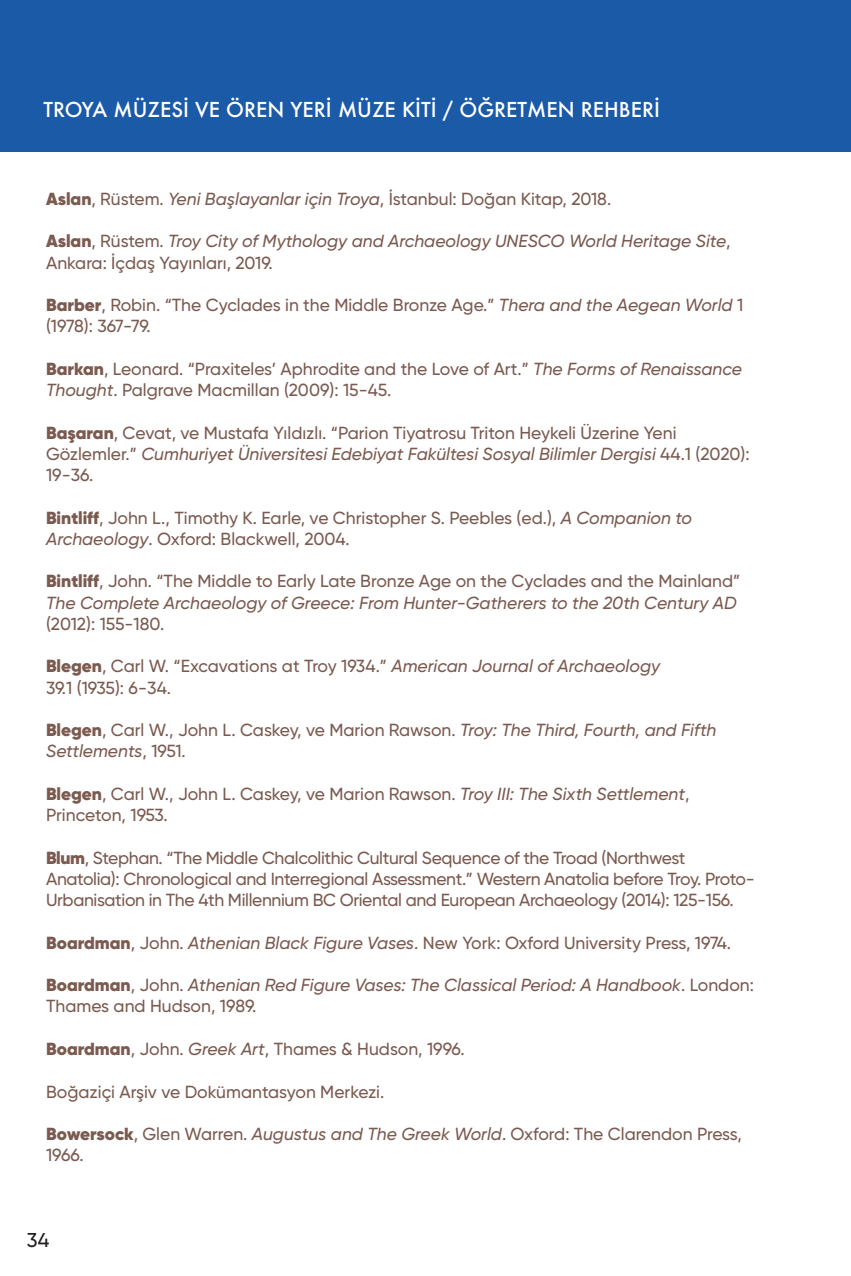
<style>
.page{position:relative;width:851px;height:1276px;background:#fff}
.page>*{position:absolute;margin:0;border:0;box-sizing:border-box;transform-origin:0 0}
.t1{font:500 20px "Futura";color:#fff}
.t2{font:500 20px "Gilroy";color:#231f20}
.t3{font:500 17.5px/21.2px "Gilroy";letter-spacing:-.01em;color:#7b5a50}
.t4{font:italic 500 17.5px/21.2px "Gilroy";color:#7b5a50}
.s1{font-weight:900}
.s2{font-style:italic}
.s3{font-weight:900;font-style:normal}
.s4{font-style:normal}
</style>
<div class="page">
<div style="left:0;top:0;width:850px;height:152px;background:#1a5aa7"></div>
<p class="t1" style="left:44px;top:96px;width:618px">TROYA MÜZESİ VE ÖREN YERİ MÜZE KİTİ / ÖĞRETMEN REHBERİ</p>
<p class="t3" style="left:46px;top:188px;width:566px"><span class="s1">Aslan</span>, Rüstem. <span class="s2">Yeni Başlayanlar için Troya</span>, İstanbul: Doğan Kitap, 2018.</p>
<p class="t4" style="left:46px;top:230px;width:686px"><span class="s3">Aslan</span><span class="s4">, Rüstem.</span> Troy City of Mythology and Archaeology UNESCO World Heritage Site<span class="s4">,<br>Ankara: İçdaş Yayınları, 2019.</span></p>
<p class="t3" style="left:46px;top:294px;width:698px"><span class="s1">Barber</span>, Robin. “The Cyclades in the Middle Bronze Age.” <span class="s2">Thera and the Aegean World</span> 1 (1978): 367-79.</p>
<p class="t3" style="left:46px;top:358px;width:697px"><span class="s1">Barkan</span>, Leonard. “Praxiteles’ Aphrodite and the Love of Art.” <span class="s2">The Forms of Renaissance<br>Thought</span>. Palgrave Macmillan (2009): 15-45.</p>
<p class="t3" style="left:46px;top:422px;width:705px"><span class="s1">Başaran</span>, Cevat, ve Mustafa Yıldızlı. “Parion Tiyatrosu Triton Heykeli Üzerine Yeni<br>Gözlemler.” <span class="s2">Cumhuriyet Üniversitesi Edebiyat Fakültesi Sosyal Bilimler Dergisi</span> 44.1 (2020):<br>19-36.</p>
<p class="t3" style="left:46px;top:507px;width:647px"><span class="s1">Bintliff</span>, John L., Timothy K. Earle, ve Christopher S. Peebles (ed.), <span class="s2">A Companion to<br>Archaeology</span>. Oxford: Blackwell, 2004.</p>
<p class="t3" style="left:46px;top:570px;width:695px"><span class="s1">Bintliff</span>, John. “The Middle to Early Late Bronze Age on the Cyclades and the Mainland”<br><span class="s2">The Complete Archaeology of Greece: From Hunter-Gatherers to the 20th Century AD </span>(2012): 155-180.</p>
<p class="t3" style="left:46px;top:655px;width:615px"><span class="s1">Blegen</span>, Carl W. “Excavations at Troy 1934.” <span class="s2">American Journal of Archaeology<br></span>39.1 (1935): 6-34.</p>
<p class="t3" style="left:46px;top:719px;width:671px"><span class="s1">Blegen</span>, Carl W., John L. Caskey, ve Marion Rawson. <span class="s2">Troy: The Third, Fourth, and Fifth<br>Settlements</span>, 1951.</p>
<p class="t3" style="left:46px;top:783px;width:644px"><span class="s1">Blegen</span>, Carl W., John L. Caskey, ve Marion Rawson. <span class="s2">Troy III: The Sixth Settlement</span>,<br>Princeton, 1953.</p>
<p class="t3" style="left:46px;top:847px;width:710px"><span class="s1">Blum</span>, Stephan. “The Middle Chalcolithic Cultural Sequence of the Troad (Northwest<br>Anatolia): Chronological and Interregional Assessment.” Western Anatolia before Troy. Proto-<br>Urbanisation in The 4th Millennium BC Oriental and European Archaeology (2014): 125-156.</p>
<p class="t3" style="left:46px;top:932px;width:686px"><span class="s1">Boardman</span>, John. <span class="s2">Athenian Black Figure Vases</span>. New York: Oxford University Press, 1974.</p>
<p class="t4" style="left:46px;top:974px;width:709px"><span class="s3">Boardman</span><span class="s4">, John.</span> Athenian Red Figure Vases: The Classical Period: A Handbook<span class="s4">. London:<br>Thames and Hudson, 1989.</span></p>
<p class="t3" style="left:46px;top:1038px;width:420px"><span class="s1">Boardman</span>, John. <span class="s2">Greek Art</span>, Thames &amp; Hudson, 1996.</p>
<p class="t3" style="left:46px;top:1080px;width:340px">Boğaziçi Arşiv ve Dokümantasyon Merkezi.</p>
<p class="t3" style="left:46px;top:1123px;width:697px"><span class="s1">Bowersock</span>, Glen Warren. <span class="s2">Augustus and The Greek World</span>. Oxford: The Clarendon Press,<br>1966.</p>
<p class="t2" style="left:27px;top:1227px;width:24px">34</p>
</div>
